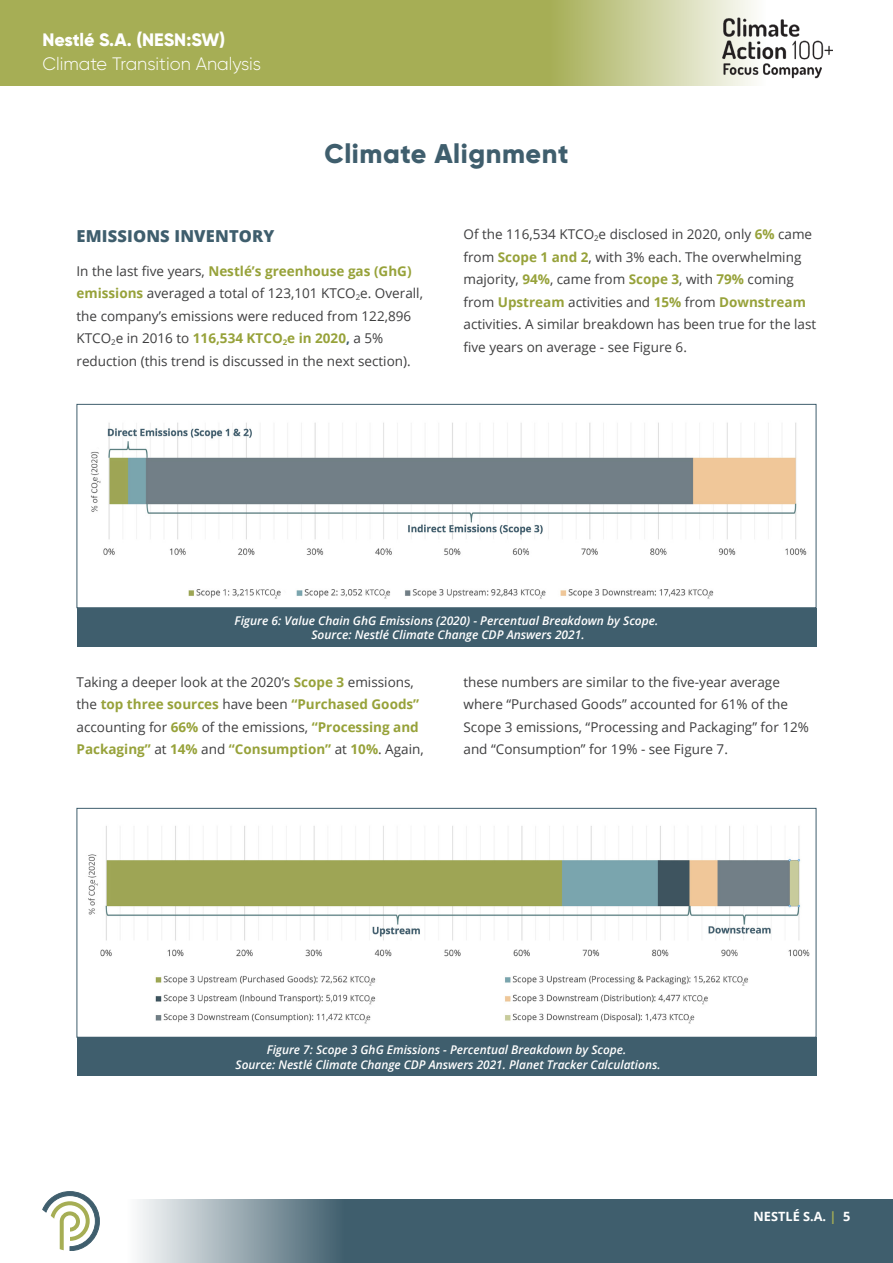
<style>
.page{position:relative;width:893px;height:1263px;background:#fff}
.page>*{position:absolute;margin:0;border:0;box-sizing:border-box;transform-origin:0 0}
.t1{font:800 27px "Gilroy";letter-spacing:.02em;color:#3f5e6d}
.t2{font:300 18px "Gilroy";color:#fff}
.t3{font:800 18px "Gilroy";letter-spacing:-.005em;color:#fff}
.t4{font:800 16.5px "Open Sans";letter-spacing:.01em;color:#3f5e6d}
.t5{font:13.5px/22.5px "Open Sans";color:#3e3e3f}
.t6{font:700 12.75px "Open Sans";color:#fff}
.t7{font:italic 600 12px "Open Sans";color:#fff}
.s1{font-weight:700;color:#97a23a}
.s2{font-weight:700;color:#3f5e6d}
.s3{color:#a6ae55}
</style>
<div class="page">
<svg style="left:138px;top:1199px;width:755px;height:64px;background:#57727f"></svg>
<svg style="left:0;top:0;width:754px;height:85px;background:#afb666"></svg>
<svg style="left:43px;top:1191px;width:57px;height:60px"></svg>
<img style="left:90px;top:422px;width:717px;height:177px">
<div style="left:77px;top:404px;width:739px;height:204px;border:1px solid #3f5e6d"></div>
<div style="left:77px;top:608px;width:739px;height:38px;background:#3f5e6d"></div>
<img style="left:88px;top:826px;width:722px;height:198px">
<div style="left:77px;top:808px;width:739px;height:229px;border:1px solid #3f5e6d"></div>
<div style="left:77px;top:1037px;width:739px;height:39px;background:#3f5e6d"></div>
<img style="left:723px;top:16px;width:109px;height:67px">
<p class="t3" style="left:43px;top:28px;width:184px">Nestlé S.A. (NESN:SW)</p>
<p class="t2" style="left:43px;top:52px;width:220px">Climate Transition Analysis</p>
<p class="t1" style="left:324px;top:137px;width:246px">Climate Alignment</p>
<p class="t4" style="left:77px;top:224px;width:200px">EMISSIONS INVENTORY</p>
<p class="t5" style="left:77px;top:259px;width:348px">In the last five years, <span class="s1">Nestlé’s greenhouse gas (GhG) emissions</span> averaged a total of 123,101 KTCO<sub>2</sub>e. Overall, the company’s emissions were reduced from 122,896<br>KTCO<sub>2</sub>e in 2016 to <span class="s1">116,534 KTCO</span><sub>2</sub><span class="s1">e in 2020</span><span class="s2">,</span> a 5% reduction (this trend is discussed in the next section).</p>
<p class="t5" style="left:463px;top:223px;width:354px">Of the 116,534 KTCO<sub>2</sub>e disclosed in 2020, only <span class="s1">6%</span> came from <span class="s1">Scope 1 and 2</span>, with 3% each. The overwhelming majority, <span class="s1">94%</span>, came from <span class="s1">Scope 3</span>, with <span class="s1">79%</span> coming from <span class="s1">Upstream</span> activities and <span class="s1">15%</span> from <span class="s1">Downstream </span>activities. A similar breakdown has been true for the last five years on average - see Figure 6.</p>
<p class="t7" style="left:235px;top:612px;width:425px">Figure 6: Value Chain GhG Emissions (2020) - Percentual Breakdown by Scope.</p>
<p class="t7" style="left:311px;top:626px;width:275px">Source: Nestlé Climate Change CDP Answers 2021.</p>
<p class="t5" style="left:77px;top:670px;width:349px">Taking a deeper look at the 2020’s <span class="s1">Scope 3</span> emissions, the <span class="s1">top three sources</span> have been <span class="s1">“Purchased Goods” </span>accounting for <span class="s1">66%</span> of the emissions, <span class="s1">“Processing and Packaging”</span> at <span class="s1">14%</span> and <span class="s1">“Consumption”</span> at <span class="s1">10%</span>. Again,</p>
<p class="t5" style="left:463px;top:670px;width:347px">these numbers are similar to the five-year average where “Purchased Goods” accounted for 61% of the Scope 3 emissions, “Processing and Packaging” for 12% and “Consumption” for 19% - see Figure 7.</p>
<p class="t7" style="left:267px;top:1041px;width:361px">Figure 7: Scope 3 GhG Emissions - Percentual Breakdown by Scope.</p>
<p class="t7" style="left:236px;top:1056px;width:426px">Source: Nestlé Climate Change CDP Answers 2021. Planet Tracker Calculations.</p>
<p class="t6" style="left:753px;top:1207px;width:98px">NESTLÉ S.A. <span class="s3">|</span> 5</p>
</div>
